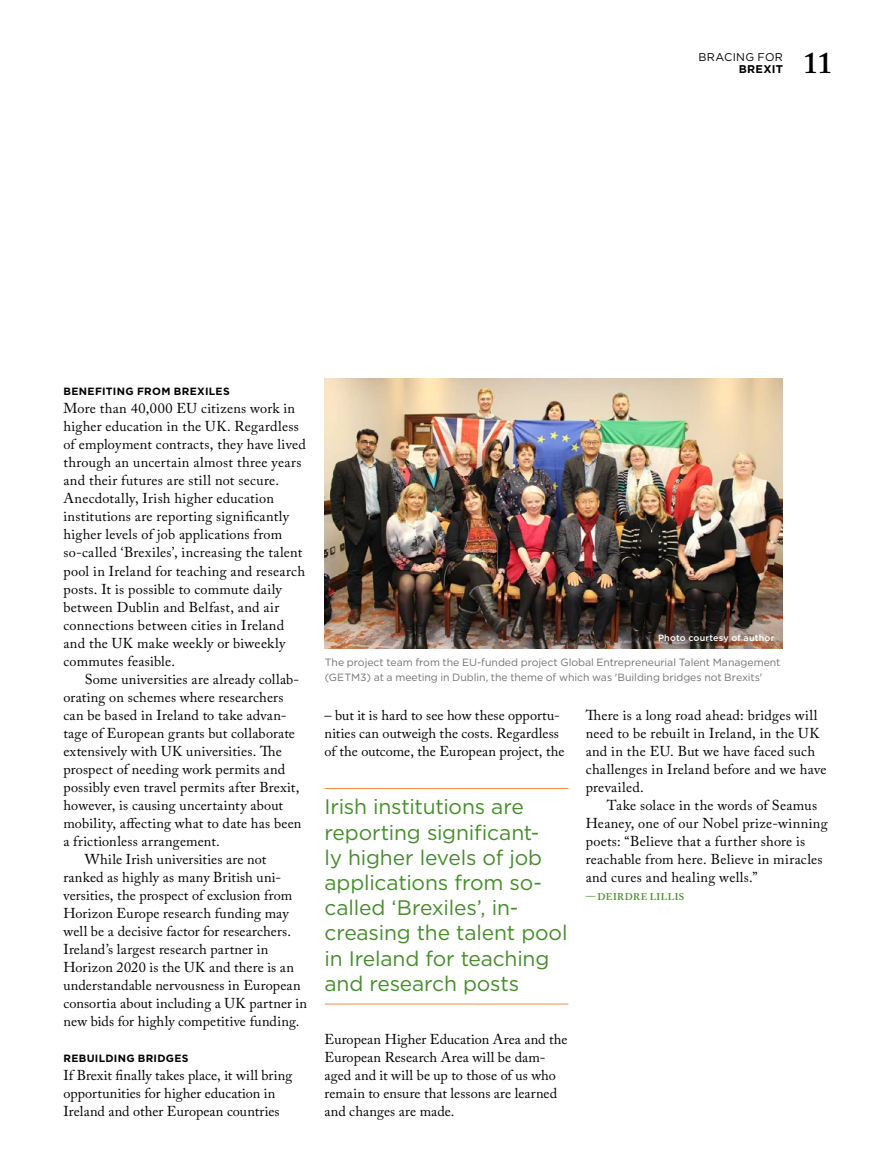
<style>
.page{position:relative;width:893px;height:1170px;background:#fff}
.page>*{position:absolute;margin:0;border:0;box-sizing:border-box;transform-origin:0 0}
.t1{font:600 30px "Adobe Caslon Pro";color:#000}
.t2{font:21px/25.2px "Gotham";letter-spacing:-.01em;color:#468c2c}
.t3{font:14.25px/18px "Adobe Caslon Pro";letter-spacing:.015em;color:#000}
.t4{font:11.25px "Gotham";letter-spacing:.03em;color:#000}
.t5{font:700 11.25px "Gotham";letter-spacing:.03em;color:#000}
.t6{font:10.5px/15px "Gotham";letter-spacing:-.005em;color:#747272}
.t7{font:700 10.5px "Gotham";letter-spacing:.03em;color:#000}
.t8{font:600 9.75px "Adobe Caslon Pro";letter-spacing:.04em;color:#468c2c}
.t9{font:500 9px "Gotham";letter-spacing:.02em;color:#fff}
</style>
<div class="page">
<img style="left:325px;top:378px;width:457px;height:271px">
<hr style="left:325px;top:788px;width:243px;height:1px;background:#f28d4e">
<hr style="left:325px;top:1003px;width:243px;height:1px;background:#f28d4e">
<p class="t4" style="left:698px;top:49px;width:86px">BRACING FOR</p>
<p class="t5" style="left:739px;top:62px;width:46px">BREXIT</p>
<h1 class="t1" style="left:803px;top:45px;width:31px">11</h1>
<p class="t7" style="left:63px;top:384px;width:168px">BENEFITING FROM BREXILES</p>
<p class="t3" style="left:63px;top:399px;width:244px">More than 40,000 EU citizens work in higher education in the UK. Regardless of employment contracts, they have lived through an uncertain almost three years and their futures are still not secure.<br>Anecdotally, Irish higher education institutions are reporting significantly higher levels of job applications from so-called ‘Brexiles’, increasing the talent pool in Ireland for teaching and research posts. It is possible to commute daily between Dublin and Belfast, and air connections between cities in Ireland and the UK make weekly or biweekly commutes feasible.</p>
<p class="t3" style="left:85px;top:669px;width:216px">Some universities are already collab-</p>
<p class="t3" style="left:63px;top:687px;width:222px">orating on schemes where researchers</p>
<p class="t3" style="left:63px;top:705px;width:225px">can be based in Ireland to take advan-</p>
<p class="t3" style="left:63px;top:723px;width:233px">tage of European grants but collaborate</p>
<p class="t3" style="left:63px;top:741px;width:220px">extensively with UK universities. The</p>
<p class="t3" style="left:63px;top:759px;width:223px">prospect of needing work permits and</p>
<p class="t3" style="left:63px;top:777px;width:237px">possibly even travel permits after Brexit,</p>
<p class="t3" style="left:63px;top:795px;width:221px">however, is causing uncertainty about</p>
<p class="t3" style="left:63px;top:813px;width:240px">mobility, affecting what to date has been</p>
<p class="t3" style="left:63px;top:831px;width:158px">a frictionless arrangement.</p>
<p class="t3" style="left:85px;top:849px;width:183px">While Irish universities are not</p>
<p class="t3" style="left:63px;top:867px;width:219px">ranked as highly as many British uni-</p>
<p class="t3" style="left:63px;top:885px;width:230px">versities, the prospect of exclusion from</p>
<p class="t3" style="left:63px;top:903px;width:227px">Horizon Europe research funding may</p>
<p class="t3" style="left:63px;top:921px;width:229px">well be a decisive factor for researchers.</p>
<p class="t3" style="left:63px;top:939px;width:206px">Ireland’s largest research partner in</p>
<p class="t3" style="left:63px;top:957px;width:232px">Horizon 2 02 0 is the UK and there is an</p>
<p class="t3" style="left:63px;top:975px;width:239px">understandable nervousness in European</p>
<p class="t3" style="left:63px;top:993px;width:245px">consortia about including a UK partner in</p>
<p class="t3" style="left:63px;top:1011px;width:237px">new bids for highly competitive funding.</p>
<p class="t7" style="left:63px;top:1050px;width:127px">REBUILDING BRIDGES</p>
<p class="t3" style="left:63px;top:1065px;width:230px">If Brexit finally takes place, it will bring opportunities for higher education in<br>Ireland and other European countries</p>
<p class="t9" style="left:658px;top:631px;width:118px">Photo courtesy of author</p>
<p class="t6" style="left:325px;top:654px;width:457px">The project team from the EU-funded project Global Entrepreneurial Talent Management (GETM3) at a meeting in Dublin, the theme of which was 'Building bridges not Brexits'</p>
<p class="t3" style="left:325px;top:706px;width:241px">– but it is hard to see how these opportu&shy;nities can outweigh the costs. Regardless of the outcome, the European project, the</p>
<h2 class="t2" style="left:325px;top:793px;width:244px">Irish institutions are reporting significant-<br>ly higher levels of job applications from so&shy;called ‘Brexiles’, in&shy;creasing the talent pool in Ireland for teaching and research posts</h2>
<p class="t3" style="left:325px;top:1030px;width:245px">European Higher Education Area and the European Research Area will be dam&shy;aged and it will be up to those of us who remain to ensure that lessons are learned and changes are made.</p>
<p class="t3" style="left:586px;top:706px;width:242px">There is a long road ahead: bridges will need to be rebuilt in Ireland, in the UK and in the EU. But we have faced such challenges in Ireland before and we have prevailed.</p>
<p class="t3" style="left:586px;top:796px;width:243px;text-indent:21px">Take solace in the words of Seamus Heaney, one of our Nobel prize-winning poets: “Believe that a further shore is reachable from here. Believe in miracles and cures and healing wells.”</p>
<p class="t8" style="left:586px;top:891px;width:100px">— DEIRDRE LILLIS</p>
</div>
